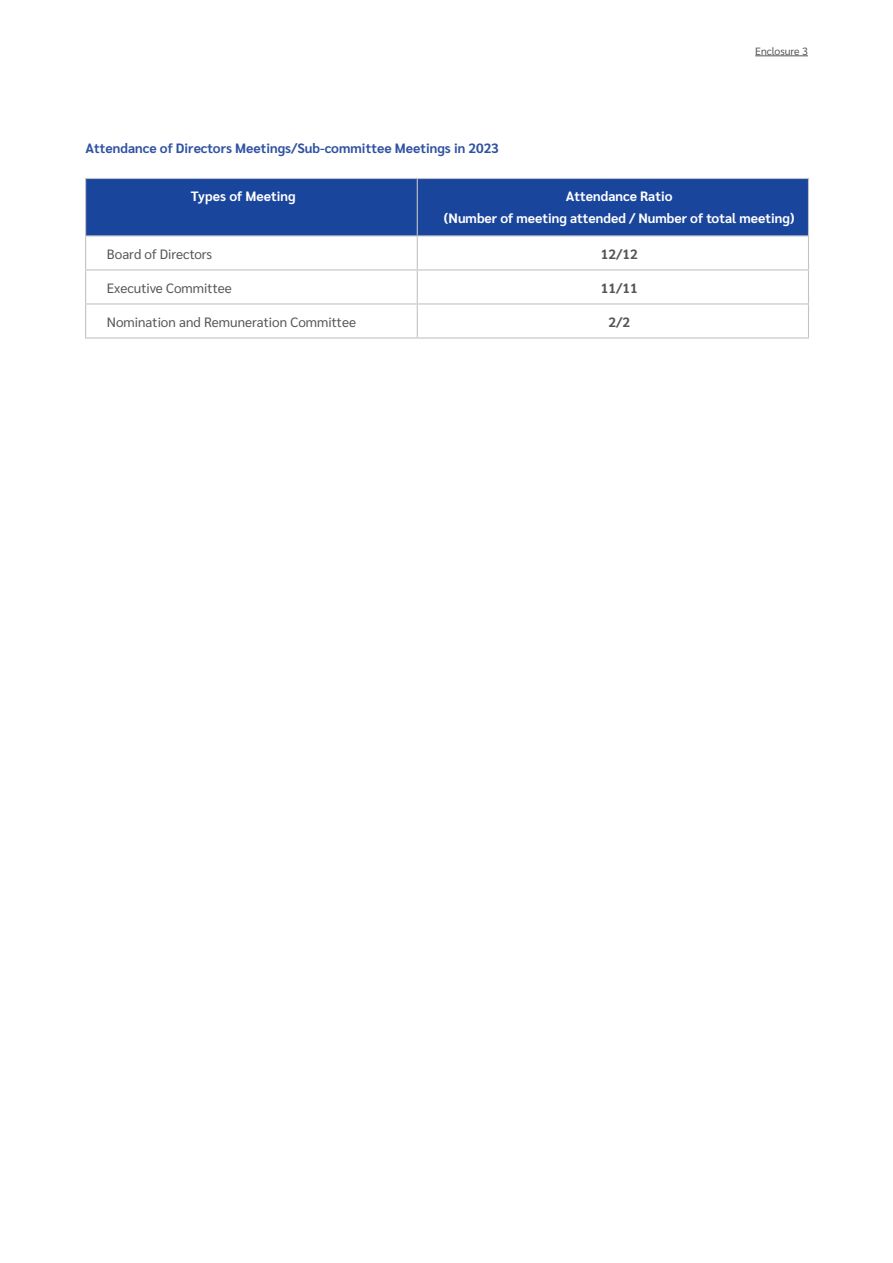
<style>
.page{position:relative;width:893px;height:1263px;background:#fff}
.page>*{position:absolute;margin:0;border:0;box-sizing:border-box;transform-origin:0 0}
.BODY_TEXT{font:700 13.5px "Sarabun";color:#fff}
.BODY_TEXT-2{font:13.5px "Sarabun";color:#545557}
.BODY_TEXT-3{font:700 13.5px "Sarabun";color:#3052a3}
.BODY_TEXT-4{font:700 13.5px "Sarabun";color:#545557}
.NOTE{font:10.5px "Sarabun";color:#545557}
</style>
<div class="page">
<div style="left:86px;top:179px;width:722px;height:56px;background:#1a459c"></div>
<hr style="left:85px;top:235px;width:332px;height:1px;background:#c2c3c6">
<hr style="left:417px;top:235px;width:392px;height:1px;background:#c2c3c6">
<hr style="left:85px;top:269px;width:332px;height:1px;background:#c2c3c6">
<hr style="left:417px;top:269px;width:392px;height:1px;background:#c2c3c6">
<hr style="left:85px;top:303px;width:332px;height:1px;background:#c2c3c6">
<hr style="left:417px;top:303px;width:392px;height:1px;background:#c2c3c6">
<hr style="left:85px;top:178px;width:332px;height:1px;background:#c2c3c6">
<hr style="left:85px;top:179px;width:1px;height:56px;background:#c2c3c6">
<hr style="left:417px;top:178px;width:392px;height:1px;background:#c2c3c6">
<hr style="left:417px;top:179px;width:1px;height:56px;background:#c2c3c6">
<hr style="left:808px;top:179px;width:1px;height:56px;background:#c2c3c6">
<hr style="left:85px;top:236px;width:1px;height:33px;background:#c2c3c6">
<hr style="left:417px;top:236px;width:1px;height:33px;background:#c2c3c6">
<hr style="left:808px;top:236px;width:1px;height:33px;background:#c2c3c6">
<hr style="left:85px;top:270px;width:1px;height:33px;background:#c2c3c6">
<hr style="left:417px;top:270px;width:1px;height:33px;background:#c2c3c6">
<hr style="left:808px;top:270px;width:1px;height:33px;background:#c2c3c6">
<hr style="left:85px;top:304px;width:1px;height:33px;background:#c2c3c6">
<hr style="left:417px;top:304px;width:1px;height:33px;background:#c2c3c6">
<hr style="left:808px;top:304px;width:1px;height:33px;background:#c2c3c6">
<hr style="left:85px;top:337px;width:332px;height:2px;background:#c2c3c6">
<hr style="left:417px;top:337px;width:392px;height:2px;background:#c2c3c6">
<hr style="left:755px;top:56px;width:53px;height:1px;background:#545557">
<p class="NOTE" style="left:755px;top:45px;width:54px">Enclosure 3</p>
<p class="BODY_TEXT-3" style="left:86px;top:140px;width:415px">Attendance of Directors Meetings/Sub-committee Meetings in 2023</p>
<p class="BODY_TEXT" style="left:191px;top:189px;width:106px">Types of Meeting</p>
<p class="BODY_TEXT" style="left:566px;top:189px;width:108px">Attendance Ratio</p>
<p class="BODY_TEXT" style="left:444px;top:211px;width:352px">(Number of meeting attended / Number of total meeting)</p>
<p class="BODY_TEXT-2" style="left:107px;top:246px;width:107px">Board of Directors</p>
<p class="BODY_TEXT-4" style="left:601px;top:246px;width:38px">12/12</p>
<p class="BODY_TEXT-2" style="left:107px;top:280px;width:126px">Executive Committee</p>
<p class="BODY_TEXT-4" style="left:601px;top:280px;width:38px">11/11</p>
<p class="BODY_TEXT-2" style="left:107px;top:314px;width:251px">Nomination and Remuneration Committee</p>
<p class="BODY_TEXT-4" style="left:608px;top:314px;width:23px">2/2</p>
</div>
